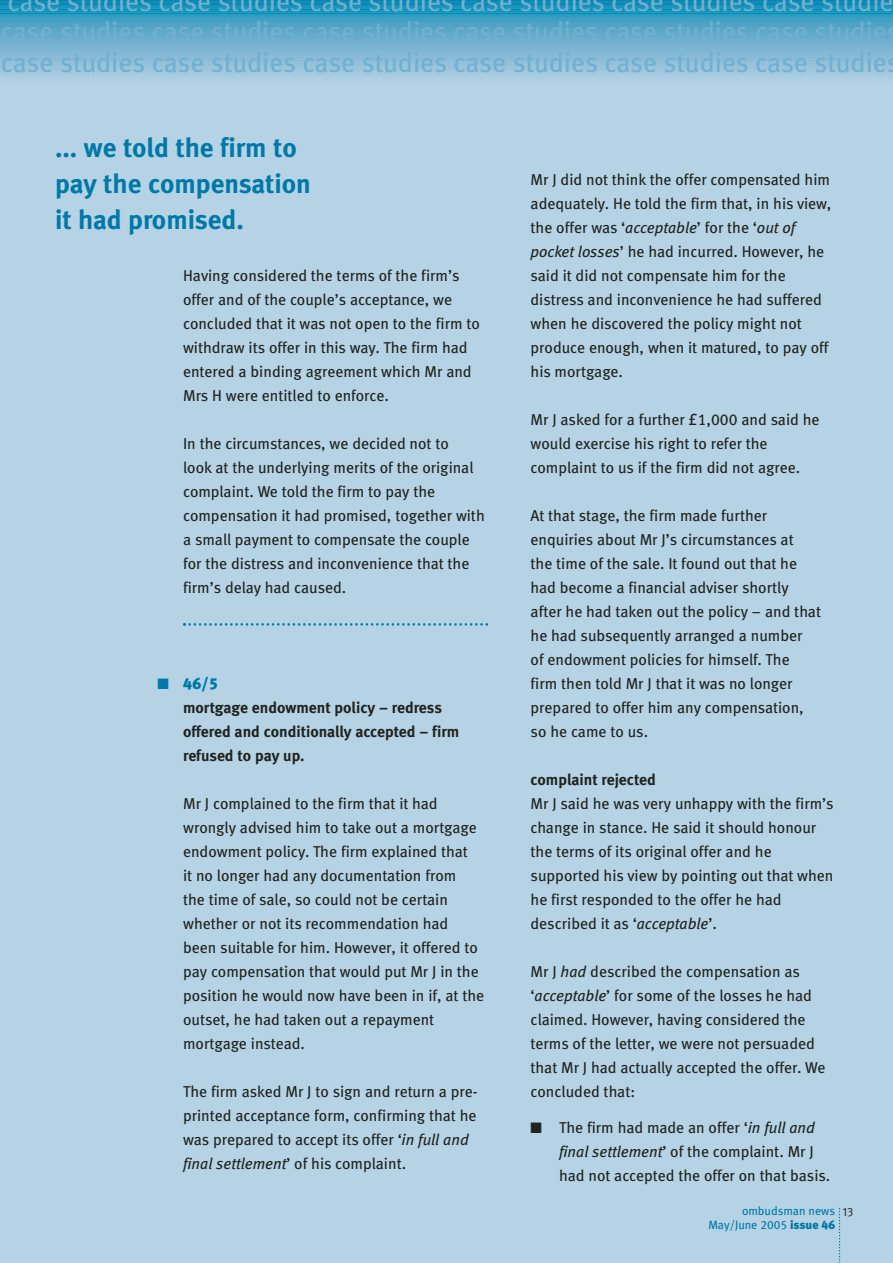
<style>
.page{position:relative;width:893px;height:1263px;background:#fff}
.page>*{position:absolute;margin:0;border:0;box-sizing:border-box;transform-origin:0 0}
.t1{font:27.3px/30.3px "Meta Book LF";color:#71b0d0}
.t2{font:27px/36px "Meta Bold LF";color:#0078a8}
.t3{font:15.75px/24px "Meta Book LF";color:#20231e}
.t4{font:15.75px/24px "Meta Bold LF";color:#20231e}
.t5{font:15.75px "Meta Black LF";color:#0078a8}
.t6{font:12px/14.4px "Meta Book LF";color:#0078a8;text-align:right}
.t7{font:12px "Meta Normal Expert";color:#20231e}
.s1{font-style:italic}
.s2{font-family:"Meta Black LF"}
</style>
<div class="page">
<div style="left:0;top:0;width:892px;height:1263px;background:#b5d3e5"></div>
<hr style="left:0;top:0;width:892px;height:2px;background:#0085b2">
<hr style="left:0;top:2px;width:892px;height:2px;background:#0087b3">
<hr style="left:0;top:4px;width:892px;height:2px;background:#0088b5">
<hr style="left:0;top:6px;width:892px;height:2px;background:#008ab6">
<hr style="left:0;top:8px;width:892px;height:2px;background:#008cb7">
<hr style="left:0;top:10px;width:892px;height:2px;background:#008db8">
<hr style="left:0;top:12px;width:892px;height:2px;background:#008fb9">
<hr style="left:0;top:14px;width:892px;height:2px;background:#0990ba">
<hr style="left:0;top:15px;width:892px;height:2px;background:#1391bb">
<hr style="left:0;top:16px;width:892px;height:2px;background:#1a92bb">
<hr style="left:0;top:17px;width:892px;height:2px;background:#1f93bc">
<hr style="left:0;top:18px;width:892px;height:2px;background:#2494bd">
<hr style="left:0;top:19px;width:892px;height:2px;background:#2895bd">
<hr style="left:0;top:20px;width:892px;height:2px;background:#2c96be">
<hr style="left:0;top:21px;width:892px;height:2px;background:#3096be">
<hr style="left:0;top:23px;width:892px;height:2px;background:#3598bf">
<hr style="left:0;top:25px;width:892px;height:2px;background:#3b99c0">
<hr style="left:0;top:27px;width:892px;height:2px;background:#419bc1">
<hr style="left:0;top:29px;width:892px;height:2px;background:#479dc3">
<hr style="left:0;top:31px;width:892px;height:2px;background:#4ca0c5">
<hr style="left:0;top:33px;width:892px;height:2px;background:#50a1c6">
<hr style="left:0;top:35px;width:892px;height:2px;background:#55a3c7">
<hr style="left:0;top:37px;width:892px;height:2px;background:#5aa4c8">
<hr style="left:0;top:39px;width:892px;height:2px;background:#5ea6c9">
<hr style="left:0;top:41px;width:892px;height:2px;background:#63a9cb">
<hr style="left:0;top:43px;width:892px;height:2px;background:#66aacb">
<hr style="left:0;top:45px;width:892px;height:2px;background:#6badce">
<hr style="left:0;top:47px;width:892px;height:2px;background:#6faecf">
<hr style="left:0;top:49px;width:892px;height:2px;background:#72b0d0">
<hr style="left:0;top:51px;width:892px;height:2px;background:#77b2d1">
<hr style="left:0;top:53px;width:892px;height:2px;background:#7ab3d2">
<hr style="left:0;top:55px;width:892px;height:2px;background:#7eb5d3">
<hr style="left:0;top:57px;width:892px;height:2px;background:#83b9d5">
<hr style="left:0;top:59px;width:892px;height:2px;background:#87bbd7">
<hr style="left:0;top:61px;width:892px;height:2px;background:#8bbcd8">
<hr style="left:0;top:63px;width:892px;height:2px;background:#8ebed9">
<hr style="left:0;top:65px;width:892px;height:2px;background:#92c0da">
<hr style="left:0;top:67px;width:892px;height:2px;background:#96c2db">
<hr style="left:0;top:69px;width:892px;height:2px;background:#9ac4dc">
<hr style="left:0;top:71px;width:892px;height:2px;background:#9ec7df">
<hr style="left:0;top:73px;width:892px;height:2px;background:#a1c8df">
<hr style="left:0;top:75px;width:892px;height:2px;background:#a5cbe1">
<hr style="left:0;top:77px;width:892px;height:2px;background:#a9cde2">
<hr style="left:0;top:79px;width:892px;height:2px;background:#adcfe3">
<hr style="left:0;top:81px;width:892px;height:1px;background:#b1d1e4">
<svg style="left:838px;top:1208px;width:2px;height:55px"></svg>
<svg style="left:183px;top:623px;width:305px;height:3px"></svg>
<h1 class="t1" style="left:1px;top:-10px;width:894px">case studies case studies case studies case studies case studies case studie case studies case studies case studies case studies case studies case studie case studies case studies case studies case studies case studies case studie</h1>
<h2 class="t2" style="left:55px;top:133px;width:257px">... we told the firm to pay the compensation it had promised.</h2>
<p class="t3" style="left:183px;top:266px;width:298px">Having considered the terms of the firm’s offer and of the couple’s acceptance, we concluded that it was not open to the firm to withdraw its offer in this way. The firm had entered a binding agreement which Mr and Mrs H were entitled to enforce.</p>
<p class="t3" style="left:183px;top:434px;width:303px">In the circumstances, we decided not to<br>look at the underlying merits of the original complaint. We told the firm to pay the compensation it had promised, together with a small payment to compensate the couple for the distress and inconvenience that the firm’s delay had caused.</p>
<p class="t5" style="left:157px;top:679px;width:62px">■ 46/5</p>
<p class="t4" style="left:183px;top:698px;width:278px">mortgage endowment policy – redress offered and conditionally accepted – firm refused to pay up.</p>
<p class="t3" style="left:183px;top:794px;width:302px">Mr J complained to the firm that it had wrongly advised him to take out a mortgage endowment policy. The firm explained that<br>it no longer had any documentation from<br>the time of sale, so could not be certain whether or not its recommendation had been suitable for him. However, it offered to pay compensation that would put Mr J in the position he would now have been in if, at the outset, he had taken out a repayment mortgage instead.</p>
<p class="t3" style="left:183px;top:1082px;width:296px">The firm asked Mr J to sign and return a pre&shy;printed acceptance form, confirming that he was prepared to accept its offer ‘<span class="s1">in full and final settlement</span>’ of his complaint.</p>
<p class="t3" style="left:530px;top:170px;width:302px">Mr J did not think the offer compensated him adequately. He told the firm that, in his view, the offer was ‘<span class="s1">acceptable</span>’ for the ‘<span class="s1">out of pocket losses</span>’ he had incurred. However, he said it did not compensate him for the distress and inconvenience he had suffered when he discovered the policy might not produce enough, when it matured, to pay off his mortgage.</p>
<p class="t3" style="left:530px;top:410px;width:290px">Mr J asked for a further £1,000 and said he would exercise his right to refer the complaint to us if the firm did not agree.</p>
<p class="t3" style="left:530px;top:506px;width:292px">At that stage, the firm made further enquiries about Mr J’s circumstances at<br>the time of the sale. It found out that he had become a financial adviser shortly after he had taken out the policy – and that he had subsequently arranged a number<br>of endowment policies for himself. The<br>firm then told Mr J that it was no longer prepared to offer him any compensation, so he came to us.</p>
<p class="t4" style="left:530px;top:770px;width:127px">complaint rejected</p>
<p class="t3" style="left:530px;top:794px;width:304px">Mr J said he was very unhappy with the firm’s change in stance. He said it should honour the terms of its original offer and he supported his view by pointing out that when he first responded to the offer he had described it as ‘<span class="s1">acceptable</span>’.</p>
<p class="t3" style="left:530px;top:962px;width:296px">Mr J <span class="s1">had</span> described the compensation as ‘<span class="s1">acceptable</span>’ for some of the losses he had claimed. However, having considered the terms of the letter, we were not persuaded that Mr J had actually accepted the offer. We concluded that:</p>
<p class="t3" style="left:559px;top:1118px;width:273px;text-indent:-28px">■ The firm had made an offer ‘<span class="s1">in full and final settlement</span>’ of the complaint. Mr J had not accepted the offer on that basis.</p>
<p class="t6" style="left:708px;top:1205px;width:128px">ombudsman news<br>May/June 2005 <span class="s2">issue 46</span></p>
<p class="t7" style="left:842px;top:1205px;width:12px">13</p>
</div>
